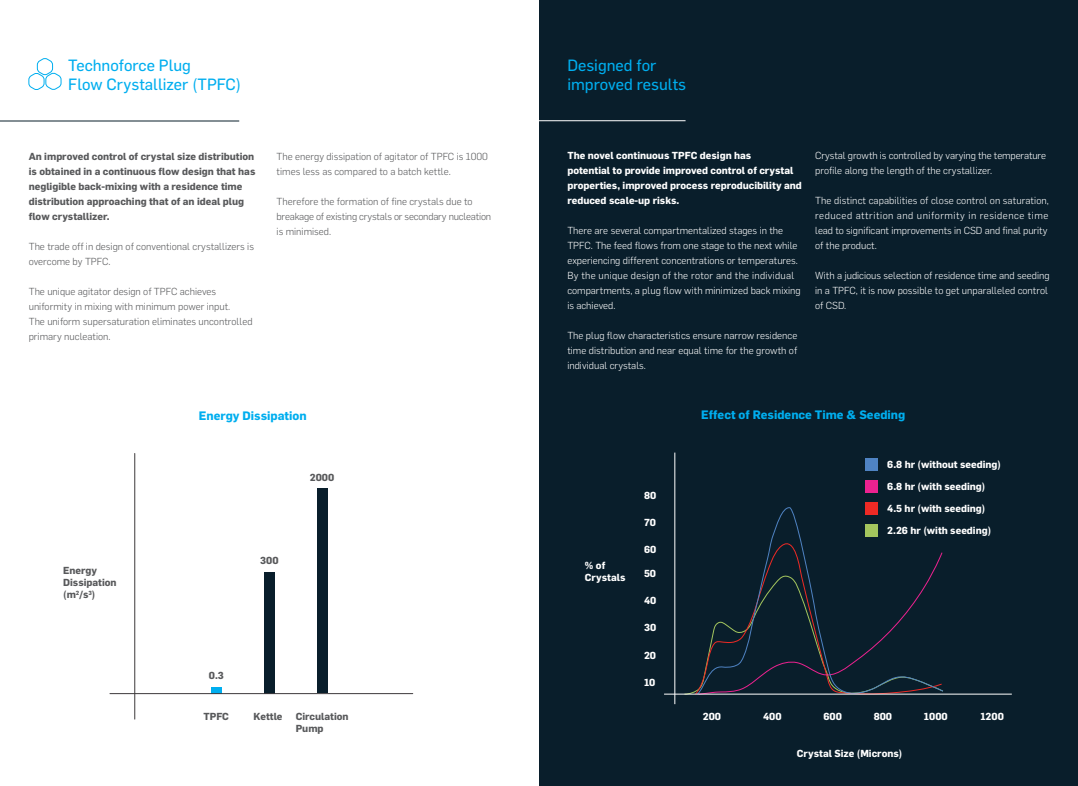
<style>
.page{position:relative;width:1078px;height:786px;background:#fff}
.page>*{position:absolute;margin:0;border:0;box-sizing:border-box;transform-origin:0 0}
.t1{font:16px/19px "Flama Basic";color:#00aeef}
.t2{font:700 12px "Flama";color:#00aeef}
.t3{font:300 10px/15px "Flama";color:#fff}
.t4{font:300 10px/15px "Flama";color:#58595b}
.t5{font:700 10px/15px "Flama";color:#fff}
.t6{font:700 10px/15px "Flama";color:#58595b}
</style>
<div class="page">
<hr style="left:0;top:120px;width:239px;height:1px;background:#091e2b">
<div style="left:539px;top:1px;width:538px;height:784px;background:#091e2b"></div>
<hr style="left:539px;top:120px;width:146px;height:1px;background:#fff">
<div style="left:212px;top:686px;width:10px;height:7px;background:#00aeef"></div>
<div style="left:264px;top:572px;width:11px;height:121px;background:#091e2b"></div>
<div style="left:317px;top:488px;width:10px;height:205px;background:#091e2b"></div>
<hr style="left:134px;top:453px;width:1px;height:265px;background:#3d393b">
<hr style="left:110px;top:693px;width:302px;height:1px;background:#3d393b">
<svg style="left:28px;top:58px;width:34px;height:32px"></svg>
<hr style="left:674px;top:452px;width:1px;height:251px;background:#fff">
<svg style="left:696px;top:507px;width:247px;height:188px"></svg>
<hr style="left:664px;top:693px;width:347px;height:1px;background:#fff">
<div style="left:865px;top:457px;width:13px;height:13px;background:#4f83c3"></div>
<div style="left:865px;top:502px;width:13px;height:12px;background:#ee2a25"></div>
<div style="left:865px;top:480px;width:13px;height:12px;background:#ed2290"></div>
<div style="left:865px;top:524px;width:13px;height:12px;background:#a4c65e"></div>
<h1 class="t1" style="left:68px;top:55px;width:174px">Technoforce Plug<br>Flow Crystallizer (TPFC)</h1>
<h1 class="t1" style="left:567px;top:55px;width:120px">Designed for improved results</h1>
<p class="t6" style="left:29px;top:148px;width:228px">An improved control of crystal size distribution is obtained in a continuous flow design that has negligible back-mixing with a residence time distribution approaching that of an ideal plug flow crystallizer.</p>
<p class="t4" style="left:29px;top:238px;width:227px">The trade off in design of conventional crystallizers is overcome by TPFC.</p>
<p class="t4" style="left:29px;top:283px;width:225px">The unique agitator design of TPFC achieves uniformity in mixing with minimum power input.<br>The uniform supersaturation eliminates uncontrolled primary nucleation.</p>
<p class="t4" style="left:276px;top:148px;width:213px">The energy dissipation of agitator of TPFC is 1000 times less as compared to a batch kettle.</p>
<p class="t4" style="left:276px;top:193px;width:216px">Therefore the formation of fine crystals due to breakage of existing crystals or secondary nucleation is minimised.</p>
<p class="t5" style="left:567px;top:148px;width:236px">The novel continuous TPFC design has<br>potential to provide improved control of crystal properties, improved process reproducibility and reduced scale-up risks.</p>
<p class="t3" style="left:567px;top:223px;width:235px">There are several compartmentalized stages in the TPFC. The feed flows from one stage to the next while experiencing different concentrations or temperatures.<br>By the unique design of the rotor and the individual compartments, a plug flow with minimized back mixing is achieved.</p>
<p class="t3" style="left:567px;top:328px;width:231px;text-align:justify">The plug flow characteristics ensure narrow residence time distribution and near equal time for the growth of individual crystals.</p>
<p class="t3" style="left:815px;top:148px;width:232px">Crystal growth is controlled by varying the temperature profile along the length of the crystallizer.</p>
<p class="t3" style="left:815px;top:193px;width:235px">The distinct capabilities of close control on saturation, reduced attrition and uniformity in residence time lead to significant improvements in CSD and final purity of the product.</p>
<p class="t3" style="left:815px;top:268px;width:236px">With a judicious selection of residence time and seeding in a TPFC, it is now possible to get unparalleled control of CSD.</p>
<p class="t2" style="left:199px;top:408px;width:109px">Energy Dissipation</p>
<p class="t2" style="left:701px;top:407px;width:205px">Effect of Residence Time &amp; Seeding</p>
<p class="t6" style="left:63px;top:564px;width:55px;line-height:12px">Energy<br>Dissipation (m<sup>2</sup>/s<sup>3</sup>)</p>
<p class="t6" style="left:260px;top:552px;width:20px">300</p>
<p class="t6" style="left:310px;top:469px;width:26px">2000</p>
<p class="t6" style="left:209px;top:667px;width:17px">0.3</p>
<p class="t6" style="left:203px;top:708px;width:27px">TPFC</p>
<p class="t6" style="left:253px;top:708px;width:30px">Kettle</p>
<p class="t6" style="left:295px;top:709px;width:54px;line-height:12px">Circulation<br>Pump</p>
<p class="t5" style="left:584px;top:558px;width:42px;line-height:12px">% of<br>Crystals</p>
<p class="t5" style="left:644px;top:487px;width:14px">80</p>
<p class="t5" style="left:644px;top:514px;width:14px">70</p>
<p class="t5" style="left:644px;top:541px;width:14px">60</p>
<p class="t5" style="left:644px;top:565px;width:14px">50</p>
<p class="t5" style="left:644px;top:592px;width:14px">40</p>
<p class="t5" style="left:644px;top:619px;width:14px">30</p>
<p class="t5" style="left:644px;top:647px;width:14px">20</p>
<p class="t5" style="left:644px;top:674px;width:13px">10</p>
<p class="t5" style="left:887px;top:456px;width:115px">6.8 hr (without seeding)</p>
<p class="t5" style="left:887px;top:500px;width:99px">4.5 hr (with seeding)</p>
<p class="t5" style="left:887px;top:478px;width:100px">6.8 hr (with seeding)</p>
<p class="t5" style="left:887px;top:522px;width:105px">2.26 hr (with seeding)</p>
<p class="t5" style="left:702px;top:708px;width:20px">200</p>
<p class="t5" style="left:762px;top:708px;width:20px">400</p>
<p class="t5" style="left:823px;top:708px;width:20px">600</p>
<p class="t5" style="left:873px;top:708px;width:20px">800</p>
<p class="t5" style="left:923px;top:708px;width:25px">1000</p>
<p class="t5" style="left:980px;top:708px;width:25px">1200</p>
<p class="t5" style="left:796px;top:745px;width:107px">Crystal Size (Microns)</p>
</div>
